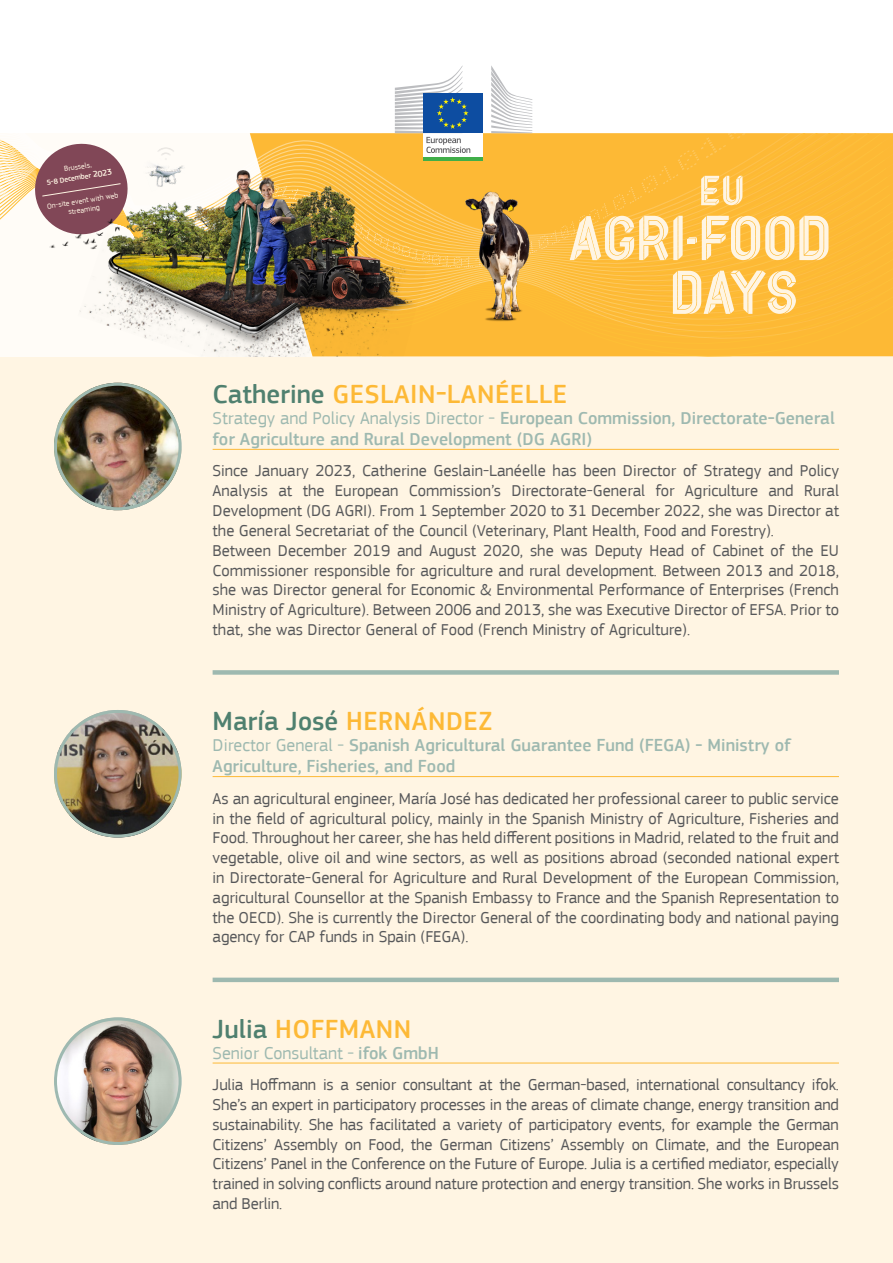
<style>
.page{position:relative;width:893px;height:1263px;background:#fff}
.page>*{position:absolute;margin:0;border:0;box-sizing:border-box;transform-origin:0 0}
.t1{font:500 27px "EC Square Sans Pro";letter-spacing:.02em;color:#fdb936}
.t2{font:500 27px "EC Square Sans Pro";letter-spacing:.02em;color:#4f806f}
.t3{font:500 18px/21px "EC Square Sans Pro";color:#9eb9b0}
.t4{font:18px "EC Square Sans Pro";color:#9eb9b0}
.t5{font:16.5px/19.8px "EC Square Sans Pro";color:#57585a;text-align:justify}
.t6{font:7.65px/9.1px "EC Square Sans Pro";color:#fff5e3;text-align:center}
.t7{font:500 7.65px/10.4px "EC Square Sans Pro";color:#fff5e3;text-align:center}
.s1{font-weight:400}
.s2{font-size:8.7px}
.s3{color:#4f806f}
.s4{color:#fdb936}
.s5{font-weight:500}
</style>
<div class="page">
<div style="left:0;top:133px;width:893px;height:1130px;background:#fff5e3"></div>
<svg style="left:0;top:149px;width:893px;height:207px;background:#fdcb68"></svg>
<div style="left:78px;top:252px;width:19px;height:104px;background:#fffcf7"></div>
<img style="left:97px;top:159px;width:328px;height:197px">
<img style="left:463px;top:314px;width:68px;height:7px">
<div style="left:155px;top:146px;width:20px;height:16px;background:#fffcf7"></div>
<img style="left:134px;top:148px;width:23px;height:50px">
<svg style="left:32px;top:140px;width:99px;height:98px;background:#a67c82"></svg>
<img style="left:48px;top:218px;width:75px;height:34px">
<img style="left:157px;top:65px;width:671px;height:249px">
<img style="left:54px;top:710px;width:128px;height:127px;border-radius:64px">
<div style="left:54px;top:710px;width:128px;height:127px;border:3px solid #9eb9b0;border-radius:50%"></div>
<hr style="left:213px;top:776px;width:626px;height:1px;background:#fdb936">
<div style="left:213px;top:670px;width:626px;height:5px;background:#9eb9b0"></div>
<img style="left:54px;top:1017px;width:128px;height:128px;border-radius:64px">
<div style="left:54px;top:1017px;width:128px;height:128px;border:3px solid #9eb9b0;border-radius:50%"></div>
<hr style="left:213px;top:1063px;width:626px;height:1px;background:#fdb936">
<hr style="left:213px;top:978px;width:626px;height:4px;background:#9eb9b0">
<img style="left:54px;top:383px;width:128px;height:127px;border-radius:64px">
<div style="left:54px;top:383px;width:128px;height:127px;border:3px solid #9eb9b0;border-radius:50%"></div>
<hr style="left:213px;top:449px;width:626px;height:1px;background:#fdb936">
<p class="t7" style="left:44px;top:167px;width:68px;rotate:-9deg"><span class="s1">Brussels,<br></span>5-8 December <span class="s2">2023</span></p>
<p class="t6" style="left:46px;top:202px;width:74px;rotate:-9deg">On-site event with web streaming</p>
<h1 class="t1" style="left:213px;top:378px;width:356px"><span class="s3">Catherine</span> GESLAIN-LANÉELLE</h1>
<p class="t3" style="left:213px;top:408px;width:624px"><span class="s1">Strategy and Policy Analysis Director -</span> European Commission, Directorate-General for Agriculture and Rural Development (DG AGRI)</p>
<p class="t5" style="left:213px;top:461px;width:628px;text-align:left">Since January 2023, Catherine Geslain-Lanéelle has been Director of Strategy and Policy Analysis at the European Commission’s Directorate-General for Agriculture and Rural Development (DG AGRI). From 1 September 2020 to 31 December 2022, she was Director at the General Secretariat of the Council (Veterinary, Plant Health, Food and Forestry).<br>Between December 2019 and August 2020, she was Deputy Head of Cabinet of the EU Commissioner responsible for agriculture and rural development. Between 2013 and 2018, she was Director general for Economic &amp; Environmental Performance of Enterprises (French Ministry of Agriculture). Between 2006 and 2013, she was Executive Director of EFSA. Prior to that, she was Director General of Food (French Ministry of Agriculture).</p>
<h1 class="t2" style="left:213px;top:705px;width:281px">María José <span class="s4">HERNÁNDEZ</span></h1>
<p class="t3" style="left:213px;top:735px;width:580px"><span class="s1">Director General -</span> Spanish Agricultural Guarantee Fund (FEGA) - Ministry of<br>Agriculture, Fisheries, and Food</p>
<p class="t5" style="left:213px;top:788px;width:628px">As an agricultural engineer, María José has dedicated her professional career to public service in the field of agricultural policy, mainly in the Spanish Ministry of Agriculture, Fisheries and Food. Throughout her career, she has held different positions in Madrid, related to the fruit and vegetable, olive oil and wine sectors, as well as positions abroad (seconded national expert in Directorate-General for Agriculture and Rural Development of the European Commission, agricultural Counsellor at the Spanish Embassy to France and the Spanish Representation to the OECD). She is currently the Director General of the coordinating body and national paying agency for CAP funds in Spain (FEGA).</p>
<h1 class="t1" style="left:213px;top:1013px;width:200px"><span class="s3">Julia</span> HOFFMANN</h1>
<p class="t4" style="left:213px;top:1042px;width:228px">Senior Consultant - <span class="s5">ifok GmbH</span></p>
<p class="t5" style="left:213px;top:1075px;width:628px">Julia Hoffmann is a senior consultant at the German-based, international consultancy ifok.<br>She’s an expert in participatory processes in the areas of climate change, energy transition and sustainability. She has facilitated a variety of participatory events, for example the German Citizens’ Assembly on Food, the German Citizens’ Assembly on Climate, and the European Citizens’ Panel in the Conference on the Future of Europe. Julia is a certified mediator, especially trained in solving conflicts around nature protection and energy transition. She works in Brussels and Berlin.</p>
</div>
